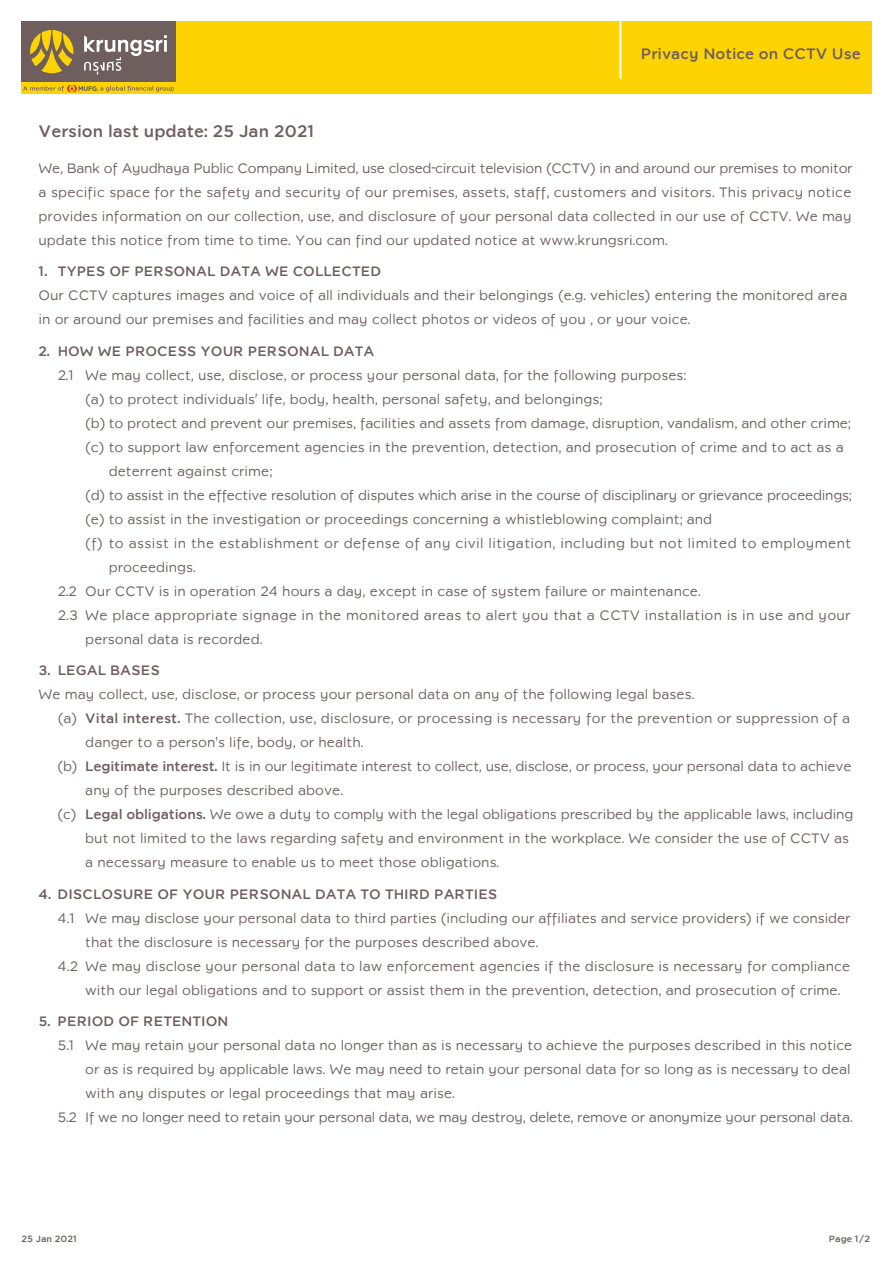
<style>
.page{position:relative;width:893px;height:1263px;background:#fff}
.page>*{position:absolute;margin:0;border:0;box-sizing:border-box;transform-origin:0 0}
.t1{font:500 16.5px "Krungsri Simple";color:#6f5e5e}
.t2{font:500 15px "Krungsri Simple";color:#6f5e5e}
.t3{font:13.5px/24px "Krungsri Simple";color:#6f5e5e;text-align:justify}
.t4{font:13.5px "Krungsri Simple";letter-spacing:-.02em;color:#6f5e5e}
.t5{font:500 13.5px "Krungsri Simple";color:#6f5e5e}
.t6{font:13.5px "Krungsri Simple";letter-spacing:.025em;color:#6f5e5e}
.t7{font:13.5px "Krungsri Simple";letter-spacing:.02em;color:#6f5e5e}
.t8{font:500 9px "Krungsri Simple";color:#6f5e5e}
.s1{font-weight:500}
</style>
<div class="page">
<div style="left:21px;top:21px;width:850px;height:73px;background:#fed304"></div>
<hr style="left:619px;top:22px;width:2px;height:56px;background:#fff">
<div style="left:21px;top:21px;width:155px;height:61px;background:#6f5e5e"></div>
<svg style="left:30px;top:30px;width:43px;height:43px"></svg>
<svg style="left:84px;top:35px;width:83px;height:40px"></svg>
<svg style="left:23px;top:85px;width:151px;height:7px"></svg>
<p class="t2" style="left:641px;top:42px;width:222px">Privacy Notice on CCTV Use</p>
<p class="t1" style="left:39px;top:118px;width:278px">Version last update: 25 Jan 2021</p>
<p class="t3" style="left:39px;top:156px;width:816px">We, Bank of Ayudhaya Public Company Limited, use closed-circuit television (CCTV) in and around our premises to monitor a specific space for the safety and security of our premises, assets, staff, customers and visitors. This privacy notice provides information on our collection, use, and disclosure of your personal data collected in our use of CCTV. We may update this notice from time to time. You can find our updated notice at www.krungsri.com.</p>
<p class="t5" style="left:39px;top:261px;width:344px">1. TYPES OF PERSONAL DATA WE COLLECTED</p>
<p class="t3" style="left:39px;top:284px;width:810px">Our CCTV captures images and voice of all individuals and their belongings (e.g. vehicles) entering the monitored area in or around our premises and facilities and may collect photos or videos of you , or your voice.</p>
<p class="t5" style="left:39px;top:340px;width:338px">2. HOW WE PROCESS YOUR PERSONAL DATA</p>
<p class="t3" style="left:58px;top:363px;width:630px">2.1 We may collect, use, disclose, or process your personal data, for the following purposes:</p>
<p class="t3" style="left:85px;top:387px;width:519px">(a) to protect individuals’ life, body, health, personal safety, and belongings;</p>
<p class="t3" style="left:85px;top:411px;width:767px">(b) to protect and prevent our premises, facilities and assets from damage, disruption, vandalism, and other crime;</p>
<p class="t3" style="left:85px;top:435px;width:760px">(c) to support law enforcement agencies in the prevention, detection, and prosecution of crime and to act as a</p>
<p class="t3" style="left:109px;top:459px;width:165px">deterrent against crime;</p>
<p class="t4" style="left:85px;top:485px;width:768px">(d) to assist in the effective resolution of disputes which arise in the course of disciplinary or grievance proceedings;</p>
<p class="t3" style="left:85px;top:507px;width:628px">(e) to assist in the investigation or proceedings concerning a whistleblowing complaint; and</p>
<p class="t6" style="left:85px;top:533px;width:767px">(f) to assist in the establishment or defense of any civil litigation, including but not limited to employment</p>
<p class="t3" style="left:109px;top:555px;width:89px">proceedings.</p>
<p class="t3" style="left:58px;top:579px;width:644px">2.2 Our CCTV is in operation 24 hours a day, except in case of system failure or maintenance.</p>
<p class="t7" style="left:58px;top:605px;width:794px">2.3 We place appropriate signage in the monitored areas to alert you that a CCTV installation is in use and your</p>
<p class="t3" style="left:85px;top:627px;width:179px">personal data is recorded.</p>
<p class="t5" style="left:39px;top:660px;width:123px">3. LEGAL BASES</p>
<p class="t3" style="left:39px;top:683px;width:657px">We may collect, use, disclose, or process your personal data on any of the following legal bases.</p>
<p class="t3" style="left:58px;top:707px;width:794px">(a) <span class="s1">Vital interest.</span> The collection, use, disclosure, or processing is necessary for the prevention or suppression of a</p>
<p class="t3" style="left:85px;top:731px;width:280px">danger to a person's life, body, or health.</p>
<p class="t3" style="left:58px;top:755px;width:795px">(b) <span class="s1">Legitimate interest.</span> It is in our legitimate interest to collect, use, disclose, or process, your personal data to achieve</p>
<p class="t3" style="left:85px;top:779px;width:259px">any of the purposes described above.</p>
<p class="t3" style="left:58px;top:803px;width:797px">(c) <span class="s1">Legal obligations.</span> We owe a duty to comply with the legal obligations prescribed by the applicable laws, including</p>
<p class="t3" style="left:85px;top:827px;width:765px">but not limited to the laws regarding safety and environment in the workplace. We consider the use of CCTV as</p>
<p class="t3" style="left:85px;top:851px;width:415px">a necessary measure to enable us to meet those obligations.</p>
<p class="t5" style="left:39px;top:883px;width:460px">4. DISCLOSURE OF YOUR PERSONAL DATA TO THIRD PARTIES</p>
<p class="t3" style="left:58px;top:906px;width:795px">4.1 We may disclose your personal data to third parties (including our affiliates and service providers) if we consider</p>
<p class="t3" style="left:85px;top:930px;width:455px">that the disclosure is necessary for the purposes described above.</p>
<p class="t3" style="left:58px;top:954px;width:794px">4.2 We may disclose your personal data to law enforcement agencies if the disclosure is necessary for compliance</p>
<p class="t3" style="left:85px;top:978px;width:757px">with our legal obligations and to support or assist them in the prevention, detection, and prosecution of crime.</p>
<p class="t5" style="left:38px;top:1011px;width:191px">5. PERIOD OF RETENTION</p>
<p class="t3" style="left:58px;top:1034px;width:796px">5.1 We may retain your personal data no longer than as is necessary to achieve the purposes described in this notice</p>
<p class="t3" style="left:85px;top:1058px;width:767px">or as is required by applicable laws. We may need to retain your personal data for so long as is necessary to deal</p>
<p class="t3" style="left:85px;top:1082px;width:371px">with any disputes or legal proceedings that may arise.</p>
<p class="t4" style="left:58px;top:1107px;width:796px">5.2 If we no longer need to retain your personal data, we may destroy, delete, remove or anonymize your personal data.</p>
<p class="t8" style="left:21px;top:1231px;width:57px">25 Jan 2021</p>
<p class="t8" style="left:829px;top:1231px;width:43px">Page 1/2</p>
</div>
